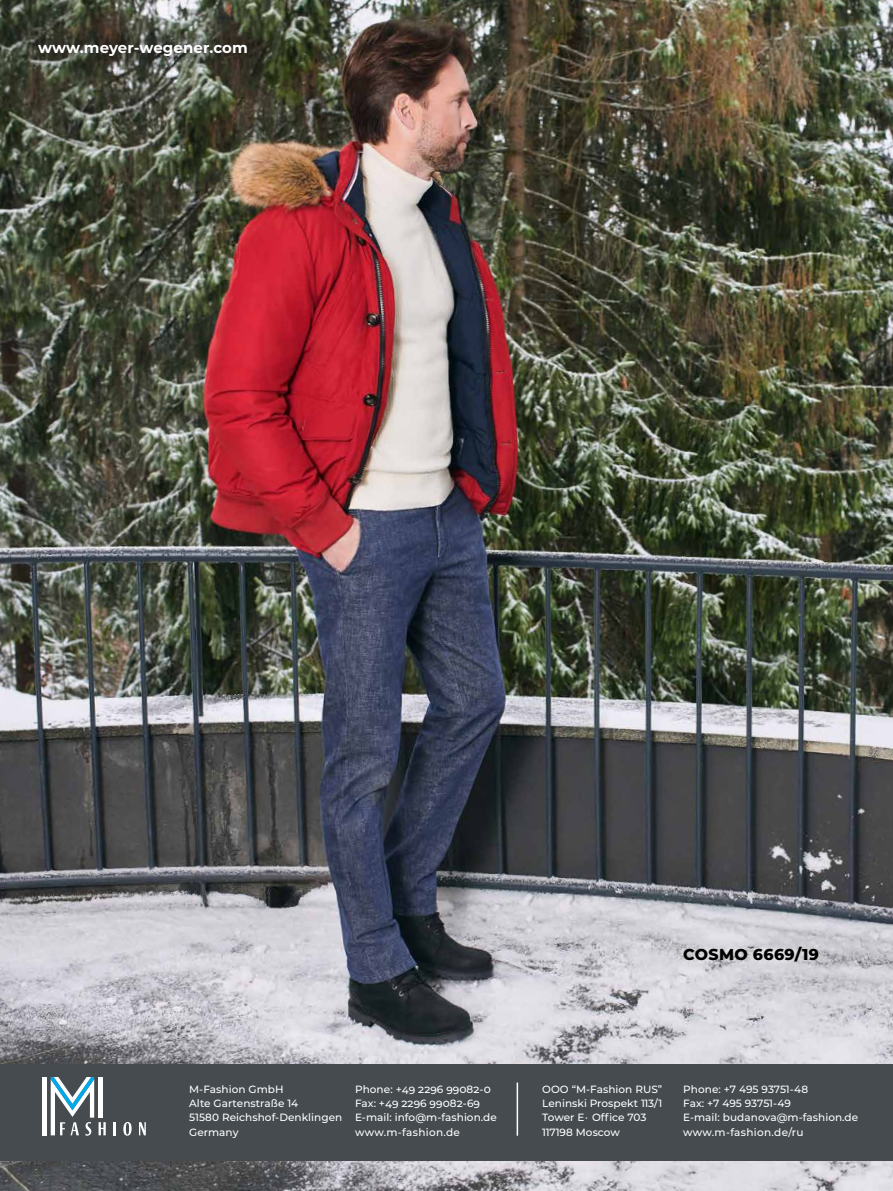
<style>
.page{position:relative;width:893px;height:1191px;background:#fff}
.page>*{position:absolute;margin:0;border:0;box-sizing:border-box;transform-origin:0 0}
.t1{font:800 15.75px "Montserrat";letter-spacing:.02em;color:#000}
.t2{font:700 15px "Montserrat";letter-spacing:.005em;color:#fff}
.t3{font:500 10.5px/14.2px "Montserrat";letter-spacing:.005em;color:#fff}
</style>
<div class="page">
<div style="left:0;top:1063px;width:893px;height:102px;background:#454b4f"></div>
<img style="left:0;top:0;width:893px;height:1063px">
<img style="left:0;top:1161px;width:893px;height:30px">
<hr style="left:43px;top:1077px;width:4px;height:58px;background:#fff">
<svg style="left:51px;top:1077px;width:55px;height:58px"></svg>
<svg style="left:114px;top:1122px;width:2px;height:13px"></svg>
<svg style="left:123px;top:1122px;width:9px;height:13px"></svg>
<svg style="left:139px;top:1122px;width:7px;height:13px"></svg>
<hr style="left:517px;top:1082px;width:1px;height:53px;background:#fff">
<div style="left:21px;top:26px;width:244px;height:47px;background:#000;opacity:.6"></div>
<div style="left:675px;top:938px;width:152px;height:32px;background:#fff;opacity:.75"></div>
<h2 class="t2" style="left:38px;top:37px;width:211px">www.meyer-wegener.com</h2>
<h1 class="t1" style="left:683px;top:942px;width:137px">COSMO 6669/19</h1>
<p class="t3" style="left:189px;top:1081px;width:155px">M-Fashion GmbH<br>Alte Gartenstraße 14<br>51580 Reichshof-Denklingen<br>Germany</p>
<p class="t3" style="left:355px;top:1081px;width:143px">Phone: +49 2296 99082-0<br>Fax: +49 2296 99082-69<br>E-mail: info@m-fashion.de www.m-fashion.de</p>
<p class="t3" style="left:542px;top:1081px;width:122px">OOO “M-Fashion RUS”<br>Leninski Prospekt 113/1<br>Tower E· Office 703<br>117198 Moscow</p>
<p class="t3" style="left:683px;top:1081px;width:176px">Phone: +7 495 93751-48<br>Fax: +7 495 93751-49<br>E-mail: budanova@m-fashion.de www.m-fashion.de/ru</p>
</div>
